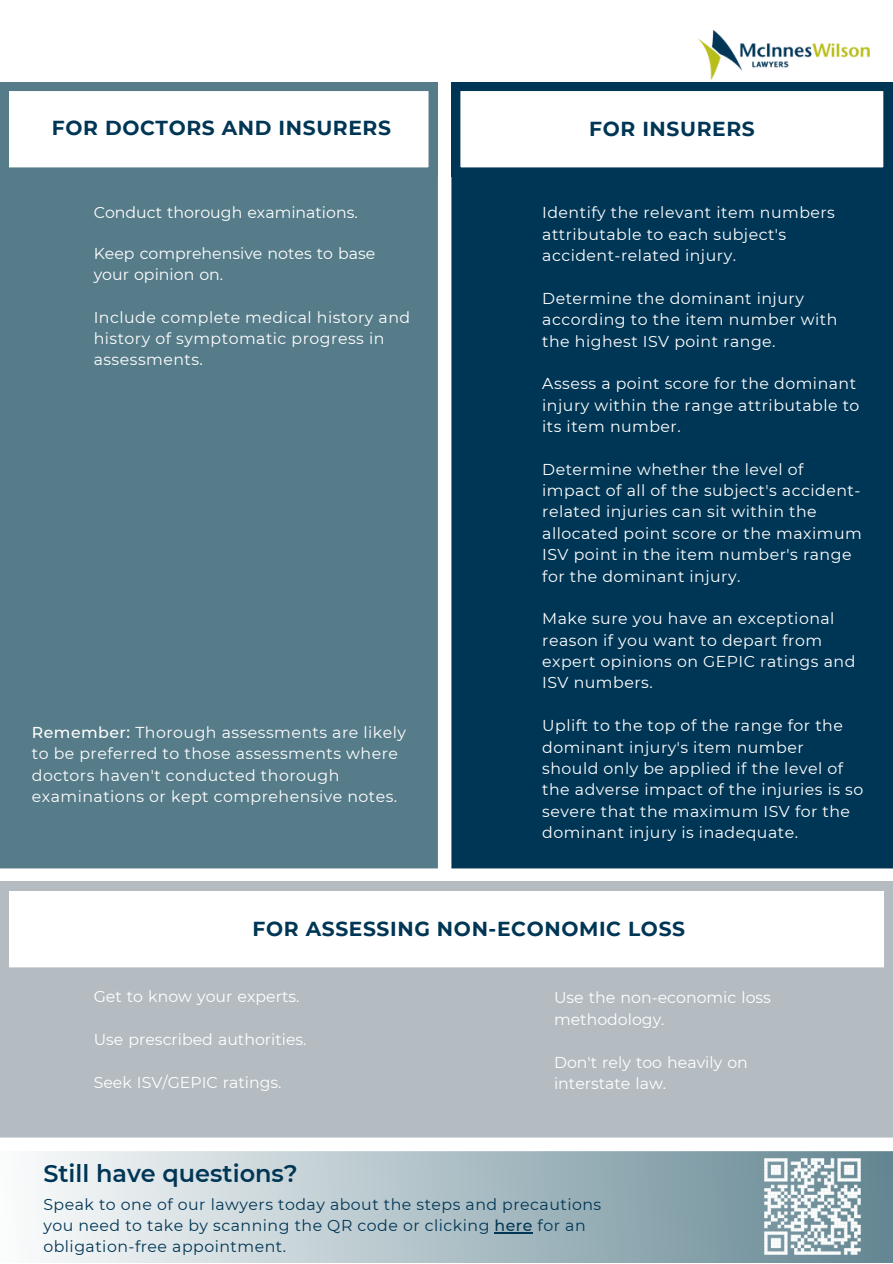
<style>
.page{position:relative;width:893px;height:1264px;background:#fff}
.page>*{position:absolute;margin:0;border:0;box-sizing:border-box;transform-origin:0 0}
.t1{font:600 24px "Montserrat";color:#003655}
.t2{font:700 20.25px "Montserrat";letter-spacing:.03em;color:#003655}
.t3{font:15.75px/21.3px "Montserrat";letter-spacing:.03em;color:#fff}
.t4{font:15.75px/21.3px "Montserrat";color:#fff}
.t5{font:15.75px/21.3px "Montserrat";letter-spacing:.03em;color:#003655}
.s1{font-weight:500}
</style>
<div class="page">
<div style="left:450px;top:89px;width:442px;height:793px;background:#003655"></div>
<img style="left:698px;top:30px;width:171px;height:50px">
<div style="left:0;top:170px;width:437px;height:711px;background:#567c89"></div>
<div style="left:438px;top:82px;width:13px;height:793px;background:#fff"></div>
<svg style="left:451px;top:82px;width:441px;height:86px;background:#d8e0e5"></svg>
<svg style="left:0;top:82px;width:437px;height:88px"></svg>
<div style="left:0;top:868px;width:892px;height:14px;background:#fff"></div>
<svg style="left:36px;top:1151px;width:856px;height:111px;background:#b2c3c9"></svg>
<div style="left:0;top:944px;width:892px;height:206px;background:#b4bcc1"></div>
<svg style="left:0;top:882px;width:892px;height:86px"></svg>
<img style="left:764px;top:1158px;width:96px;height:96px">
<hr style="left:494px;top:1232px;width:39px;height:1px;background:#003655">
<div style="left:0;top:1137px;width:892px;height:13px;background:#fff"></div>
<p class="t2" style="left:52px;top:116px;width:340px">FOR DOCTORS AND INSURERS</p>
<p class="t2" style="left:589px;top:117px;width:167px">FOR INSURERS</p>
<p class="t4" style="left:94px;top:202px;width:265px">Conduct thorough examinations.</p>
<p class="t4" style="left:94px;top:242px;width:283px">Keep comprehensive notes to base your opinion on.</p>
<p class="t3" style="left:94px;top:306px;width:318px">Include complete medical history and history of symptomatic progress in assessments.</p>
<p class="t3" style="left:32px;top:721px;width:376px"><span class="s1">Remember:</span> Thorough assessments are likely to be preferred to those assessments where doctors haven't conducted thorough examinations or kept comprehensive notes.</p>
<p class="t3" style="left:542px;top:202px;width:294px">Identify the relevant item numbers attributable to each subject's accident-related injury.</p>
<p class="t3" style="left:542px;top:287px;width:296px">Determine the dominant injury according to the item number with the highest ISV point range.</p>
<p class="t3" style="left:542px;top:373px;width:319px">Assess a point score for the dominant injury within the range attributable to its item number.</p>
<p class="t3" style="left:542px;top:458px;width:321px">Determine whether the level of impact of all of the subject's accident&shy;related injuries can sit within the allocated point score or the maximum ISV point in the item number's range for the dominant injury.</p>
<p class="t3" style="left:542px;top:608px;width:314px">Make sure you have an exceptional reason if you want to depart from expert opinions on GEPIC ratings and<br>ISV numbers.</p>
<p class="t3" style="left:542px;top:714px;width:322px">Uplift to the top of the range for the dominant injury's item number should only be applied if the level of the adverse impact of the injuries is so severe that the maximum ISV for the dominant injury is inadequate.</p>
<p class="t2" style="left:252px;top:916px;width:434px">FOR ASSESSING NON-ECONOMIC LOSS</p>
<p class="t4" style="left:94px;top:986px;width:207px">Get to know your experts.</p>
<p class="t4" style="left:94px;top:1028px;width:214px">Use prescribed authorities.</p>
<p class="t4" style="left:94px;top:1071px;width:189px">Seek ISV/GEPIC ratings.</p>
<p class="t4" style="left:554px;top:987px;width:218px">Use the non-economic loss methodology.</p>
<p class="t4" style="left:554px;top:1051px;width:195px">Don't rely too heavily on interstate law.</p>
<h1 class="t1" style="left:43px;top:1158px;width:256px">Still have questions?</h1>
<p class="t5" style="left:43px;top:1193px;width:559px">Speak to one of our lawyers today about the steps and precautions you need to take by scanning the QR code or clicking <span class="s1">here</span> for an obligation-free appointment.</p>
</div>
